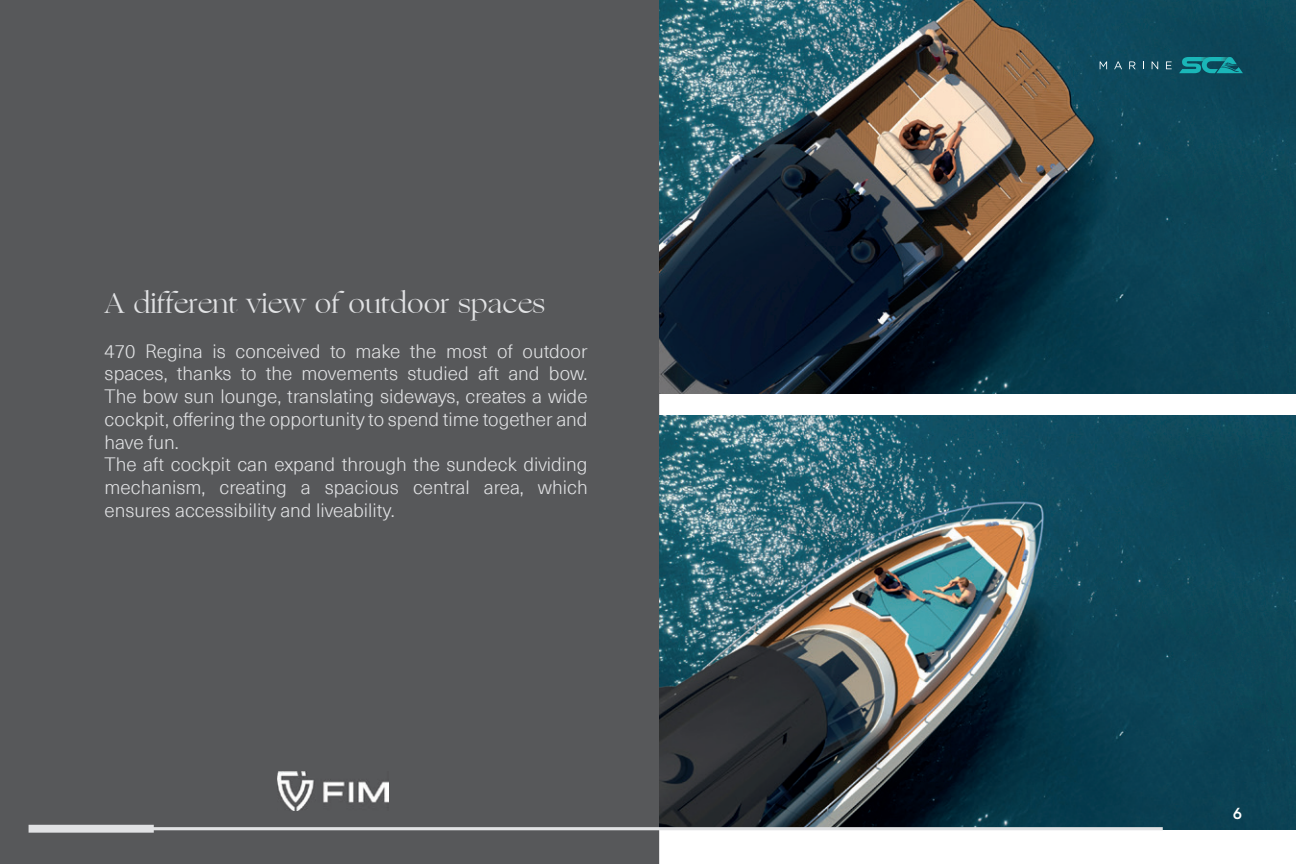
<style>
.page{position:relative;width:1296px;height:864px;background:#fff}
.page>*{position:absolute;margin:0;border:0;box-sizing:border-box;transform-origin:0 0}
.t1{font:28.4px "Ogg Roman";color:#e1e2e4}
.t2{font:300 19px/22.8px "Neue Haas Unica W06";color:#e1e2e4}
.t3{font:600 16px "Gilroy";color:#fff}
</style>
<div class="page">
<div style="left:0;top:0;width:659px;height:864px;background:#57585a"></div>
<img style="left:277px;top:772px;width:111px;height:39px">
<div style="left:29px;top:825px;width:125px;height:8px;background:#e1e2e4"></div>
<img style="left:659px;top:0;width:637px;height:393px">
<img style="left:659px;top:415px;width:637px;height:414px">
<hr style="left:148px;top:827px;width:1015px;height:3px;background:#e1e2e4">
<svg style="left:1100px;top:61px;width:7px;height:8px"></svg>
<svg style="left:1114px;top:61px;width:8px;height:8px"></svg>
<svg style="left:1129px;top:61px;width:7px;height:8px"></svg>
<svg style="left:1152px;top:61px;width:6px;height:8px"></svg>
<svg style="left:1166px;top:61px;width:6px;height:8px"></svg>
<svg style="left:1179px;top:57px;width:64px;height:16px"></svg>
<h1 class="t1" style="left:105px;top:287px;width:442px">A different view of outdoor spaces</h1>
<p class="t2" style="left:105px;top:339px;width:485px">470 Regina is conceived to make the most of outdoor spaces, thanks to the movements studied aft and bow.<br>The bow sun lounge, translating sideways, creates a wide cockpit, offering the opportunity to spend time together and have fun.<br>The aft cockpit can expand through the sundeck dividing mechanism, creating a spacious central area, which ensures accessibility and liveability.</p>
<p class="t3" style="left:1233px;top:803px;width:10px">6</p>
</div>
